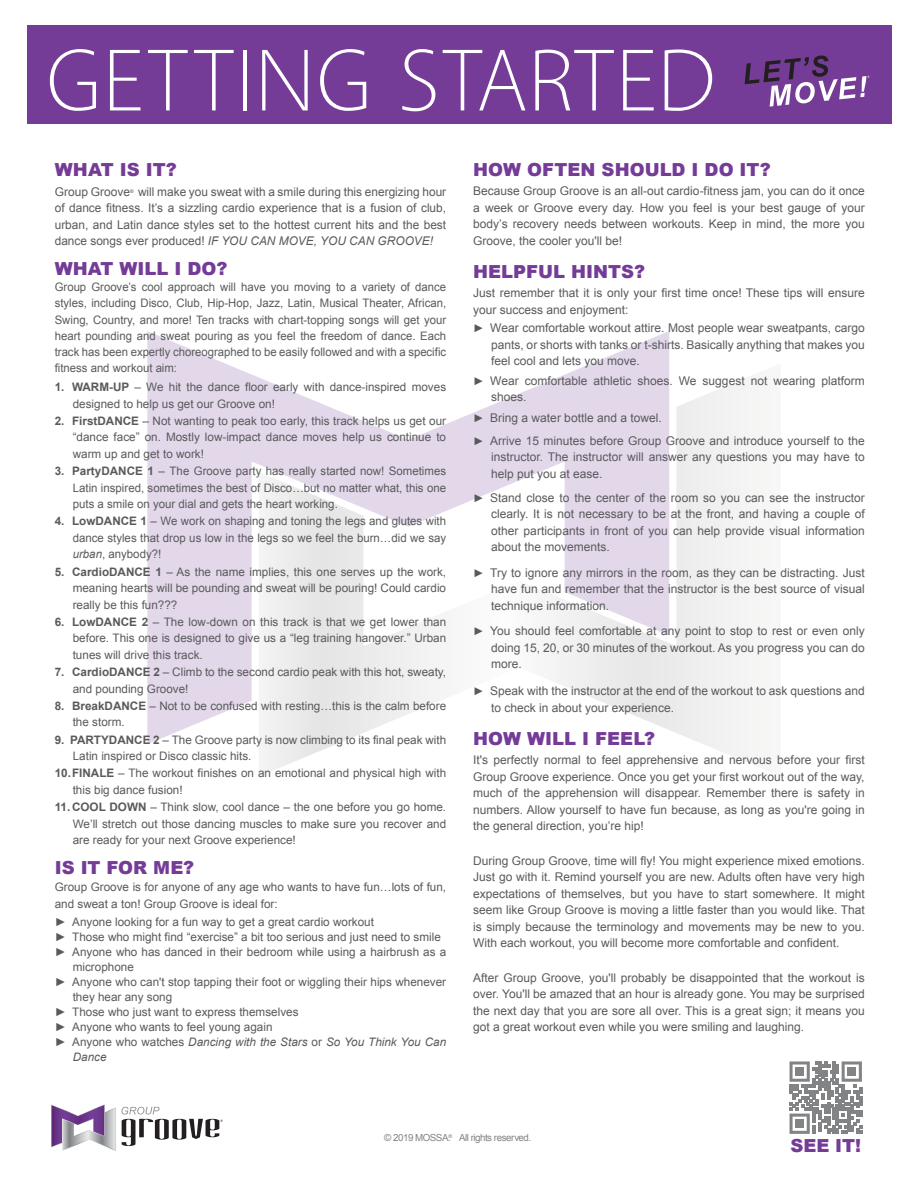
<style>
.page{position:relative;width:918px;height:1188px;background:#fff}
.page>*{position:absolute;margin:0;border:0;box-sizing:border-box;transform-origin:0 0}
.t1{font:300 89.25px "Vegur";letter-spacing:.005em;color:#fff}
.t2{font:900 18px "Arial";color:#753c97}
.t3{font:12px/16.5px "Arial";color:#595a5c;text-align:justify}
.t4{font:11.7px/16.5px "Arial";color:#595a5c;text-align:justify}
.t5{font:italic 11.7px "Arial";color:#595a5c}
.t6{font:9.75px "Arial";letter-spacing:-.05em;color:#818385}
.t7{font:5.25px "Arial";color:#818385}
.t8{font:4.95px "Arial";color:#595a5c}
.s1{font-style:italic}
.s2{font-weight:700}
.s3{font-style:normal}
.s4{font-size:11.25px}
</style>
<div class="page">
<svg style="left:147px;top:331px;width:522px;height:413px;fill:#e3d8ea"></svg>
<svg style="left:259px;top:363px;width:494px;height:413px"></svg>
<div style="left:27px;top:26px;width:864px;height:98px;background:#753c97"></div>
<svg style="left:745px;top:56px;width:124px;height:51px"></svg>
<svg style="left:51px;top:1104px;width:172px;height:47px"></svg>
<svg style="left:790px;top:1061px;width:72px;height:73px"></svg>
<div style="left:795px;top:1067px;width:9px;height:9px;background:#818385"></div>
<div style="left:847px;top:1067px;width:9px;height:9px;background:#818385"></div>
<div style="left:795px;top:1119px;width:9px;height:9px;background:#818385"></div>
<h1 class="t1" style="left:46px;top:37px;width:672px">GETTING STARTED</h1>
<h2 class="t2" style="left:55px;top:157px;width:124px">WHAT IS IT?</h2>
<p class="t3" style="left:55px;top:184px;width:77px">Group Groove</p>
<p class="t8" style="left:130px;top:188px;width:5px">®</p>
<p class="t3" style="left:55px;top:184px;width:393px;text-indent:83px">will make you sweat with a smile during this energizing hour of dance fitness. It’s a sizzling cardio experience that is a fusion of club, urban, and Latin dance styles set to the hottest current hits and the best dance songs ever produced! <span class="s1">IF YOU CAN MOVE, YOU CAN GROOVE!</span></p>
<h2 class="t2" style="left:55px;top:256px;width:174px">WHAT WILL I DO?</h2>
<p class="t4" style="left:55px;top:279px;width:393px;line-height:16px">Group Groove’s cool approach will have you moving to a variety of dance styles, including Disco, Club, Hip-Hop, Jazz, Latin, Musical Theater, African, Swing, Country, and more! Ten tracks with chart-topping songs will get your heart pounding and sweat pouring as you feel the freedom of dance. Each track has been expertly choreographed to be easily followed and with a specific fitness and workout aim:</p>
<p class="t4" style="left:73px;top:379px;width:375px;text-indent:-18px"><span class="s2">1. WARM-UP</span> – We hit the dance floor early with dance-inspired moves designed to help us get our Groove on!</p>
<p class="t4" style="left:73px;top:413px;width:375px;text-indent:-18px"><span class="s2">2. FirstDANCE</span> – Not wanting to peak too early, this track helps us get our “dance face” on. Mostly low-impact dance moves help us continue to warm up and get to work!</p>
<p class="t4" style="left:73px;top:463px;width:375px;text-indent:-18px"><span class="s2">3. PartyDANCE 1</span> – The Groove party has really started now! Sometimes Latin inspired, sometimes the best of Disco…but no matter what, this one puts a smile on your dial and gets the heart working.</p>
<p class="t4" style="left:73px;top:513px;width:375px;text-indent:-18px"><span class="s2">4. LowDANCE 1</span> – We work on shaping and toning the legs and glutes with dance styles that drop us low in the legs so we feel the burn…did we say <span class="s1">urban</span>, anybody?!</p>
<p class="t4" style="left:73px;top:563px;width:375px;text-indent:-18px"><span class="s2">5. CardioDANCE 1</span> – As the name implies, this one serves up the work, meaning hearts will be pounding and sweat will be pouring! Could cardio really be this fun???</p>
<p class="t4" style="left:73px;top:614px;width:375px;text-indent:-18px"><span class="s2">6. LowDANCE 2</span> – The low-down on this track is that we get lower than before. This one is designed to give us a “leg training hangover.” Urban tunes will drive this track.</p>
<p class="t4" style="left:73px;top:664px;width:375px;text-indent:-18px"><span class="s2">7. CardioDANCE 2</span> – Climb to the second cardio peak with this hot, sweaty, and pounding Groove!</p>
<p class="t4" style="left:73px;top:698px;width:375px;text-indent:-18px"><span class="s2">8. BreakDANCE</span> – Not to be confused with resting…this is the calm before the storm.</p>
<p class="t4" style="left:73px;top:731px;width:375px;text-indent:-18px"><span class="s2">9. PARTYDANCE 2</span> – The Groove party is now climbing to its final peak with<br>Latin inspired or Disco classic hits.</p>
<p class="t4" style="left:73px;top:765px;width:375px;text-indent:-18px"><span class="s2">10. FINALE</span> – The workout finishes on an emotional and physical high with this big dance fusion!</p>
<p class="t4" style="left:73px;top:799px;width:375px;text-indent:-18px"><span class="s2">11. COOL DOWN</span> – Think slow, cool dance – the one before you go home.<br>We’ll stretch out those dancing muscles to make sure you recover and are ready for your next Groove experience!</p>
<h2 class="t2" style="left:55px;top:855px;width:141px">IS IT FOR ME?</h2>
<p class="t4" style="left:55px;top:879px;width:393px">Group Groove is for anyone of any age who wants to have fun…lots of fun, and sweat a ton! Group Groove is ideal for:</p>
<p class="t4" style="left:55px;top:914px;width:321px">► Anyone looking for a fun way to get a great cardio workout</p>
<p class="t4" style="left:55px;top:929px;width:388px">► Those who might find “exercise” a bit too serious and just need to smile</p>
<p class="t4" style="left:55px;top:944px;width:393px">► Anyone who has danced in their bedroom while using a hairbrush as a</p>
<p class="t4" style="left:73px;top:959px;width:63px">microphone</p>
<p class="t4" style="left:55px;top:974px;width:393px">► Anyone who can't stop tapping their foot or wiggling their hips whenever</p>
<p class="t4" style="left:73px;top:989px;width:101px">they hear any song</p>
<p class="t4" style="left:55px;top:1004px;width:245px">► Those who just want to express themselves</p>
<p class="t4" style="left:55px;top:1019px;width:219px">► Anyone who wants to feel young again</p>
<p class="t5" style="left:55px;top:1034px;width:393px"><span class="s3">► Anyone who watches</span> Dancing with the Stars <span class="s3">or</span> So You Think You Can</p>
<p class="t5" style="left:73px;top:1049px;width:35px">Dance</p>
<h2 class="t2" style="left:473px;top:156px;width:299px">HOW OFTEN SHOULD I DO IT?</h2>
<p class="t3" style="left:473px;top:183px;width:393px">Because Group Groove is an all-out cardio-fitness jam, you can do it once a week or Groove every day. How you feel is your best gauge of your body’s recovery needs between workouts. Keep in mind, the more you Groove, the cooler you'll be!</p>
<h2 class="t2" style="left:473px;top:258px;width:173px">HELPFUL HINTS?</h2>
<p class="t3" style="left:473px;top:284px;width:393px;line-height:17.7px;text-align:left">Just remember that it is only your first time once! These tips will ensure your success and enjoyment:<br><span class="s4">►</span> Wear comfortable workout attire. Most people wear sweatpants, cargo</p>
<p class="t3" style="left:491px;top:337px;width:375px">pants, or shorts with tanks or t-shirts. Basically anything that makes you feel cool and lets you move.</p>
<p class="t3" style="left:491px;top:373px;width:375px;text-indent:-18px"><span class="s4">►</span> Wear comfortable athletic shoes. We suggest not wearing platform shoes.</p>
<p class="t3" style="left:473px;top:407px;width:393px;line-height:22.5px"><span class="s4">►</span> Bring a water bottle and a towel.<br><span class="s4">►</span> Arrive 15 minutes before Group Groove and introduce yourself to the</p>
<p class="t3" style="left:491px;top:449px;width:375px">instructor. The instructor will answer any questions you may have to help put you at ease.</p>
<p class="t3" style="left:491px;top:490px;width:375px;text-indent:-18px"><span class="s4">►</span> Stand close to the center of the room so you can see the instructor clearly. It is not necessary to be at the front, and having a couple of other participants in front of you can help provide visual information about the movements.</p>
<p class="t3" style="left:491px;top:565px;width:375px;text-indent:-18px"><span class="s4">►</span> Try to ignore any mirrors in the room, as they can be distracting. Just have fun and remember that the instructor is the best source of visual technique information.</p>
<p class="t3" style="left:491px;top:623px;width:375px;text-indent:-18px"><span class="s4">►</span> You should feel comfortable at any point to stop to rest or even only doing 15, 20, or 30 minutes of the workout. As you progress you can do more.</p>
<p class="t3" style="left:491px;top:683px;width:375px;text-indent:-18px"><span class="s4">►</span> Speak with the instructor at the end of the workout to ask questions and to check in about your experience.</p>
<h2 class="t2" style="left:473px;top:725px;width:184px">HOW WILL I FEEL?</h2>
<p class="t3" style="left:473px;top:752px;width:393px">It's perfectly normal to feel apprehensive and nervous before your first Group Groove experience. Once you get your first workout out of the way, much of the apprehension will disappear. Remember there is safety in numbers. Allow yourself to have fun because, as long as you're going in the general direction, you’re hip!</p>
<p class="t3" style="left:473px;top:853px;width:393px">During Group Groove, time will fly! You might experience mixed emotions.<br>Just go with it. Remind yourself you are new. Adults often have very high expectations of themselves, but you have to start somewhere. It might seem like Group Groove is moving a little faster than you would like. That is simply because the terminology and movements may be new to you.<br>With each workout, you will become more comfortable and confident.</p>
<p class="t3" style="left:473px;top:970px;width:393px">After Group Groove, you'll probably be disappointed that the workout is over. You'll be amazed that an hour is already gone. You may be surprised the next day that you are sore all over. This is a great sign; it means you got a great workout even while you were smiling and laughing.</p>
<p class="t7" style="left:449px;top:1132px;width:5px">®</p>
<p class="t6" style="left:384px;top:1132px;width:148px">© 2019 MOSSA. All rights reserved.</p>
<h2 class="t2" style="left:790px;top:1132px;width:72px">SEE IT!</h2>
</div>
